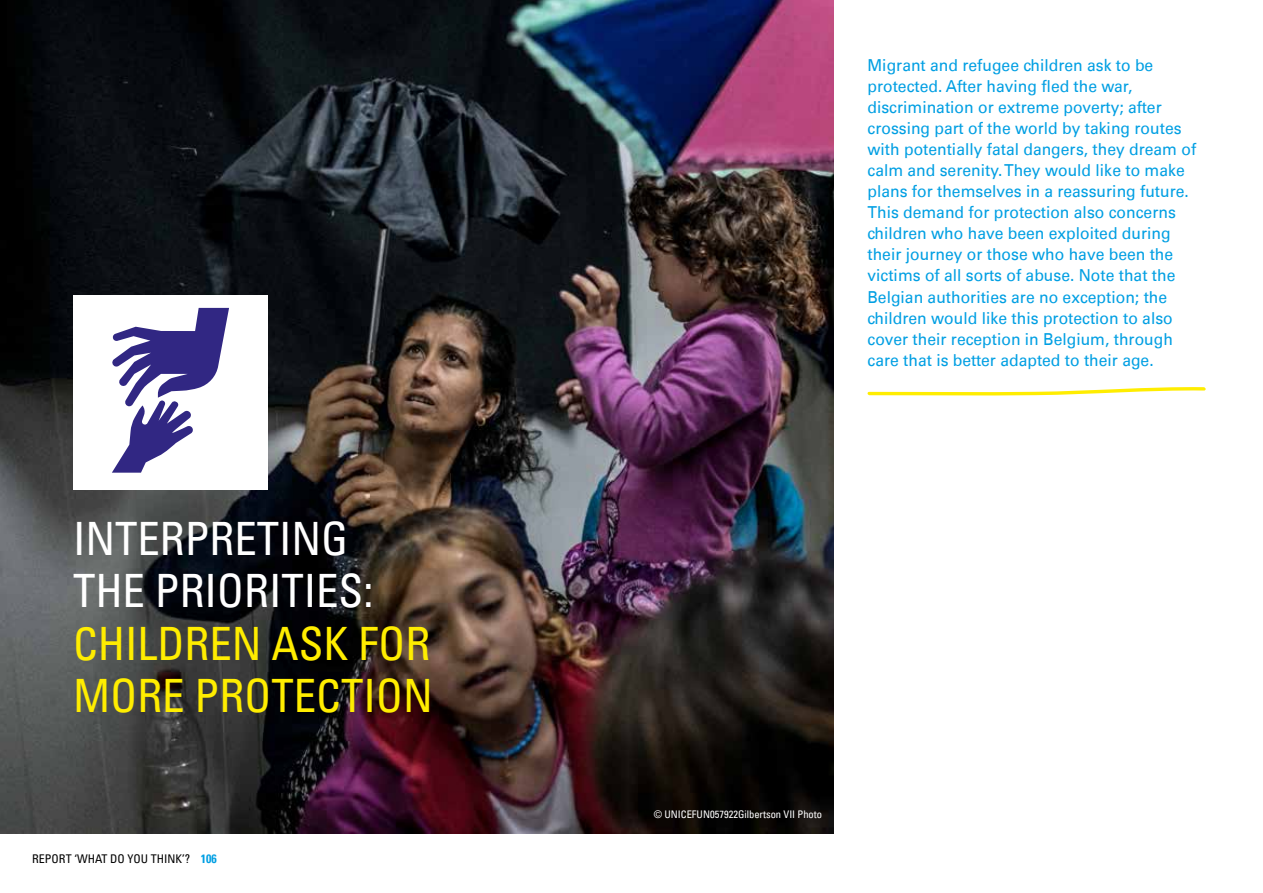
<style>
.page{position:relative;width:1263px;height:893px;background:#fff}
.page>*{position:absolute;margin:0;border:0;box-sizing:border-box;transform-origin:0 0}
.t1{font:condensed 46.05px/52.3px "Univers LT Pro";color:#ffed00}
.t2{font:condensed 46.05px/52.3px "Univers LT Pro";color:#fff}
.t3{font:16.5px/21px "Univers LT";color:#009fe3;scale:.95 1}
.t4{font:condensed 12px "Univers LT Pro";color:#000}
.t5{font:condensed 10.5px "Univers LT Pro";color:#fff}
.s1{font-weight:700;color:#009fe3}
</style>
<div class="page">
<img style="left:0;top:0;width:833px;height:833px">
<div style="left:73px;top:295px;width:195px;height:195px;background:#fff"></div>
<svg style="left:112px;top:308px;width:117px;height:165px"></svg>
<svg style="left:867px;top:387px;width:339px;height:9px"></svg>
<h1 class="t2" style="left:73px;top:511px;width:302px">INTERPRETING<br>THE PRIORITIES:</h1>
<h1 class="t1" style="left:73px;top:616px;width:361px">CHILDREN ASK FOR<br>MORE PROTECTION</h1>
<p class="t4" style="left:32px;top:851px;width:186px">REPORT ‘WHAT DO YOU THINK’? <span class="s1">106</span></p>
<p class="t3" style="left:867px;top:55px;width:347px">Migrant and refugee children ask to be protected. After having fled the war, discrimination or extreme poverty; after crossing part of the world by taking routes with potentially fatal dangers, they dream of calm and serenity. They would like to make plans for themselves in a reassuring future.<br>This demand for protection also concerns children who have been exploited during their journey or those who have been the victims of all sorts of abuse. Note that the Belgian authorities are no exception; the children would like this protection to also cover their reception in Belgium, through care that is better adapted to their age.</p>
<p class="t5" style="left:654px;top:807px;width:170px">© UNICEFUN057922Gilbertson VII Photo</p>
</div>
